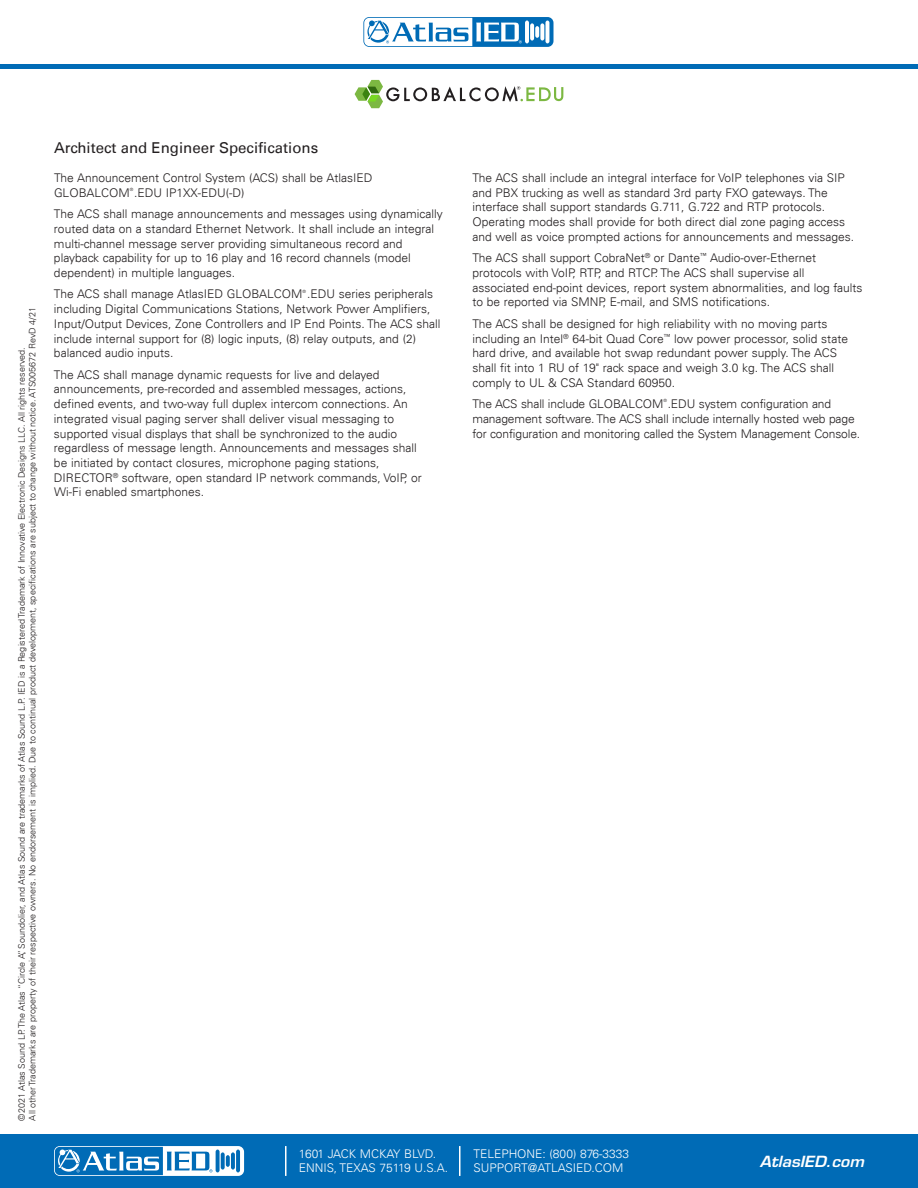
<style>
.page{position:relative;width:918px;height:1188px;background:#fff}
.page>*{position:absolute;margin:0;border:0;box-sizing:border-box;transform-origin:0 0}
.t1{font:15px "Univers LT";color:#231f20}
.t2{font:italic 600 15px "Eurostile LT Std";color:#fff;scale:1.05 1}
.t3{font:300 12px/14.7px "Univers LT";color:#231f20}
.t4{font:300 12px/13.5px "Univers LT";color:#fff}
.t5{font:300 9px/10.8px "Univers LT";color:#231f20}
.t6{font:300 4.35px "Univers LT";color:#231f20}
</style>
<div class="page">
<svg style="left:355px;top:80px;width:208px;height:28px"></svg>
<hr style="left:0;top:64px;width:918px;height:4px;background:#006bb6">
<svg style="left:363px;top:17px;width:191px;height:30px"></svg>
<hr style="left:525px;top:21px;width:4px;height:22px;background:#fff;border-radius:2px">
<svg style="left:545px;top:21px;width:4px;height:22px"></svg>
<svg style="left:530px;top:23px;width:4px;height:18px"></svg>
<svg style="left:540px;top:23px;width:4px;height:18px"></svg>
<svg style="left:535px;top:26px;width:4px;height:12px"></svg>
<svg style="left:364px;top:18px;width:158px;height:28px"></svg>
<div style="left:0;top:1134px;width:918px;height:54px;background:#006bb6"></div>
<svg style="left:54px;top:1146px;width:190px;height:30px"></svg>
<hr style="left:285px;top:1146px;width:2px;height:30px;background:#fff">
<hr style="left:459px;top:1146px;width:1px;height:30px;background:#fff">
<p class="t5" style="left:16px;top:1120px;width:815px;rotate:-90deg">©2021 Atlas Sound LP. The Atlas “Circle A”, Soundolier, and Atlas Sound are trademarks of Atlas Sound L.P. IED is a Registered Trademark of Innovative Electronic Designs LLC. All rights reserved.<br>All other Trademarks are property of their respective owners. No endorsement is implied. Due to continual product development, specifications are subject to change without notice. ATS005672 RevD 4/21</p>
<p class="t1" style="left:54px;top:138px;width:266px">Architect and Engineer Specifications</p>
<p class="t3" style="left:54px;top:170px;width:320px">The Announcement Control System (ACS) shall be AtlasIED<br>GLOBALCOM .EDU IP1XX-EDU(-D)</p>
<p class="t6" style="left:130px;top:187px;width:5px">®</p>
<p class="t3" style="left:54px;top:207px;width:390px">The ACS shall manage announcements and messages using dynamically routed data on a standard Ethernet Network. It shall include an integral multi-channel message server providing simultaneous record and playback capability for up to 16 play and 16 record channels (model dependent) in multiple languages.</p>
<p class="t3" style="left:54px;top:287px;width:381px">The ACS shall manage AtlasIED GLOBALCOM .EDU series peripherals</p>
<p class="t6" style="left:303px;top:288px;width:5px">®</p>
<p class="t3" style="left:54px;top:302px;width:388px">including Digital Communications Stations, Network Power Amplifiers, Input/Output Devices, Zone Controllers and IP End Points. The ACS shall include internal support for (8) logic inputs, (8) relay outputs, and (2) balanced audio inputs.</p>
<p class="t3" style="left:54px;top:367px;width:369px">The ACS shall manage dynamic requests for live and delayed announcements, pre-recorded and assembled messages, actions, defined events, and two-way full duplex intercom connections. An integrated visual paging server shall deliver visual messaging to supported visual displays that shall be synchronized to the audio regardless of message length. Announcements and messages shall be initiated by contact closures, microphone paging stations, DIRECTOR<sup>®</sup> software, open standard IP network commands, VoIP, or Wi-Fi enabled smartphones.</p>
<p class="t4" style="left:299px;top:1147px;width:151px">1601 JACK MCKAY BLVD.<br>ENNIS, TEXAS 75119 U.S.A.</p>
<p class="t3" style="left:473px;top:170px;width:383px">The ACS shall include an integral interface for VoIP telephones via SIP and PBX trucking as well as standard 3rd party FXO gateways. The interface shall support standards G.711, G.722 and RTP protocols.<br>Operating modes shall provide for both direct dial zone paging access and well as voice prompted actions for announcements and messages.</p>
<p class="t3" style="left:473px;top:251px;width:392px">The ACS shall support CobraNet<sup>®</sup> or Dante<sup>™</sup> Audio-over-Ethernet protocols with VoIP, RTP, and RTCP. The ACS shall supervise all associated end-point devices, report system abnormalities, and log faults to be reported via SMNP, E-mail, and SMS notifications.</p>
<p class="t3" style="left:473px;top:316px;width:377px">The ACS shall be designed for high reliability with no moving parts including an Intel<sup>®</sup> 64-bit Quad Core<sup>™</sup> low power processor, solid state hard drive, and available hot swap redundant power supply. The ACS shall fit into 1 RU of 19" rack space and weigh 3.0 kg. The ACS shall comply to UL &amp; CSA Standard 60950.</p>
<p class="t3" style="left:473px;top:397px;width:360px">The ACS shall include GLOBALCOM .EDU system configuration and</p>
<p class="t6" style="left:663px;top:398px;width:5px">®</p>
<p class="t3" style="left:473px;top:411px;width:389px">management software. The ACS shall include internally hosted web page for configuration and monitoring called the System Management Console.</p>
<p class="t4" style="left:473px;top:1147px;width:157px">TELEPHONE: (800) 876-3333<br>SUPPORT@ATLASIED.COM</p>
<p class="t2" style="left:760px;top:1152px;width:101px">AtlasIED.com</p>
</div>
